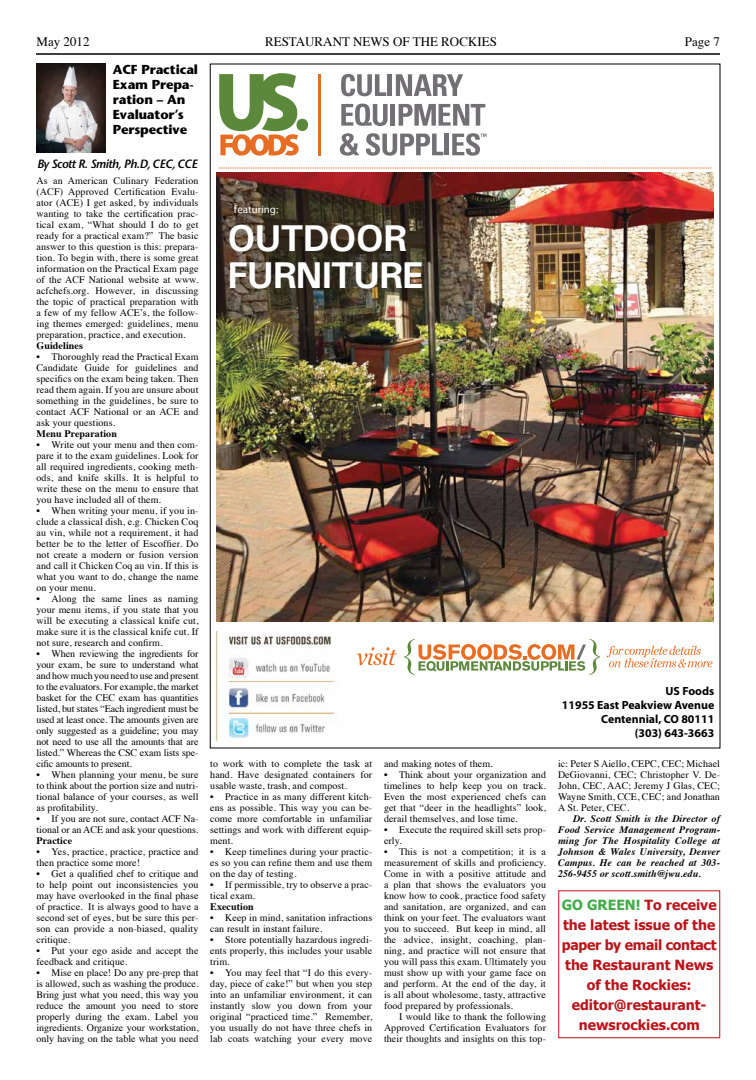
<style>
.page{position:relative;width:756px;height:1080px;background:#fff}
.page>*{position:absolute;margin:0;border:0;box-sizing:border-box;transform-origin:0 0}
.t1{font:700 37.4px/37.4px "Univers";letter-spacing:-.03em;color:#fff}
.t2{font:700 14px/20px "Tahoma";color:#ba141a;text-align:center}
.t3{font:700 13px/15px "Stone Sans";letter-spacing:-.01em;color:#000}
.t4{font:13px "Times";color:#000}
.t5{font:italic 600 12px "Stone Sans";letter-spacing:-.04em;color:#000}
.t6{font:700 11.9px/14.2px "Myriad Pro";color:#000;text-align:right}
.t7{font:italic 10.9px "Chronicle Text G1";color:#fff}
.t8{font:10px/11px "Times";letter-spacing:.01em;color:#000;text-align:justify}
.t9{font:italic 700 10px/11px "Times";letter-spacing:.01em;color:#000;text-align:justify}
.t10{font:700 10px "Times";letter-spacing:.01em;color:#000}
.s1{color:#41ad49}
</style>
<div class="page">
<hr style="left:36px;top:54px;width:684px;height:1px;background:#000">
<div style="left:558px;top:890px;width:162px;height:148px;border:1px solid #ba141a"></div>
<img style="left:36px;top:64px;width:69px;height:88px">
<img style="left:212px;top:632px;width:124px;height:114px">
<img style="left:216px;top:172px;width:498px;height:450px">
<div style="left:297px;top:119px;width:11px;height:12px;background:#5c883c;border-radius:50%"></div>
<svg style="left:219px;top:73px;width:80px;height:83px"></svg>
<hr style="left:319px;top:74px;width:2px;height:81px;background:#e86d24">
<svg style="left:341px;top:74px;width:45px;height:22px"></svg>
<div style="left:387px;top:74px;width:5px;height:22px;background:#727074"></div>
<svg style="left:396px;top:74px;width:67px;height:22px"></svg>
<svg style="left:341px;top:104px;width:47px;height:22px"></svg>
<hr style="left:391px;top:104px;width:4px;height:22px;background:#727074">
<svg style="left:399px;top:104px;width:86px;height:22px"></svg>
<svg style="left:340px;top:133px;width:19px;height:23px"></svg>
<svg style="left:366px;top:133px;width:77px;height:23px"></svg>
<hr style="left:445px;top:134px;width:4px;height:21px;background:#727074">
<svg style="left:452px;top:133px;width:34px;height:23px"></svg>
<svg style="left:219px;top:168px;width:492px;height:1px"></svg>
<svg style="left:357px;top:647px;width:40px;height:18px"></svg>
<svg style="left:607px;top:646px;width:106px;height:22px"></svg>
<svg style="left:404px;top:639px;width:196px;height:36px"></svg>
<h3 class="t4" style="left:36px;top:29px;width:55px">May 2012</h3>
<h3 class="t4" style="left:265px;top:29px;width:233px">RESTAURANT NEWS OF THE ROCKIES</h3>
<h3 class="t4" style="left:685px;top:29px;width:37px">Page 7</h3>
<h3 class="t3" style="left:113px;top:62px;width:87px">ACF Practical<br>Exam Prepa&shy;ration – An<br>Evaluator’s<br>Perspective</h3>
<p class="t5" style="left:37px;top:157px;width:162px">By Scott R. Smith, Ph.D, CEC, CCE</p>
<p class="t8" style="left:36px;top:174px;width:164px">As an American Culinary Federation (ACF) Approved Certification Evalu&shy;ator (ACE) I get asked, by individuals wanting to take the certification prac&shy;tical exam, “What should I do to get ready for a practical exam?” The basic answer to this question is this: prepara&shy;tion. To begin with, there is some great information on the Practical Exam page of the ACF National website at www. acfchefs.org. However, in discussing the topic of practical preparation with a few of my fellow ACE’s, the follow&shy;ing themes emerged: guidelines, menu preparation, practice, and execution.</p>
<p class="t10" style="left:36px;top:336px;width:48px">Guidelines</p>
<p class="t8" style="left:36px;top:350px;width:164px">• Thoroughly read the Practical Exam Candidate Guide for guidelines and specifics on the exam being taken. Then read them again. If you are unsure about something in the guidelines, be sure to contact ACF National or an ACE and ask your questions.</p>
<p class="t10" style="left:36px;top:424px;width:82px">Menu Preparation</p>
<p class="t8" style="left:36px;top:438px;width:164px">• Write out your menu and then com&shy;pare it to the exam guidelines. Look for all required ingredients, cooking meth&shy;ods, and knife skills. It is helpful to write these on the menu to ensure that you have included all of them.</p>
<p class="t8" style="left:36px;top:504px;width:164px">• When writing your menu, if you in&shy;clude a classical dish, e.g. Chicken Coq au vin, while not a requirement, it had better be to the letter of Escoffier. Do not create a modern or fusion version and call it Chicken Coq au vin. If this is what you want to do, change the name on your menu.</p>
<p class="t8" style="left:36px;top:592px;width:164px">• Along the same lines as naming your menu items, if you state that you will be executing a classical knife cut, make sure it is the classical knife cut. If not sure, research and confirm.</p>
<p class="t8" style="left:36px;top:647px;width:164px">• When reviewing the ingredients for your exam, be sure to understand what and how much you need to use and present to the evaluators. For example, the market basket for the CEC exam has quantities listed, but states “Each ingredient must be used at least once. The amounts given are only suggested as a guideline; you may not need to use all the amounts that are listed.” Whereas the CSC exam lists spe&shy;cific amounts to present.</p>
<p class="t8" style="left:36px;top:768px;width:164px">• When planning your menu, be sure to think about the portion size and nutri&shy;tional balance of your courses, as well as profitability.</p>
<p class="t8" style="left:36px;top:812px;width:163px">• If you are not sure, contact ACF Na&shy;tional or an ACE and ask your questions.</p>
<p class="t10" style="left:36px;top:831px;width:37px">Practice</p>
<p class="t8" style="left:36px;top:845px;width:164px">• Yes, practice, practice, practice and then practice some more!</p>
<p class="t8" style="left:36px;top:867px;width:164px">• Get a qualified chef to critique and to help point out inconsistencies you may have overlooked in the final phase of practice. It is always good to have a second set of eyes, but be sure this per&shy;son can provide a non-biased, quality critique.</p>
<p class="t8" style="left:36px;top:944px;width:164px">• Put your ego aside and accept the feedback and critique.</p>
<p class="t8" style="left:36px;top:966px;width:164px">• Mise en place! Do any pre-prep that is allowed, such as washing the produce.<br>Bring just what you need, this way you reduce the amount you need to store properly during the exam. Label you ingredients. Organize your workstation, only having on the table what you need</p>
<p class="t7" style="left:234px;top:203px;width:46px">featuring:</p>
<h1 class="t1" style="left:228px;top:219px;width:197px">OUTDOOR<br>FURNITURE</h1>
<p class="t8" style="left:210px;top:758px;width:164px">to work with to complete the task at hand. Have designated containers for usable waste, trash, and compost.</p>
<p class="t8" style="left:210px;top:791px;width:164px">• Practice in as many different kitch&shy;ens as possible. This way you can be&shy;come more comfortable in unfamiliar settings and work with different equip&shy;ment.</p>
<p class="t8" style="left:210px;top:846px;width:163px">• Keep timelines during your practic&shy;es so you can refine them and use them on the day of testing.</p>
<p class="t8" style="left:210px;top:879px;width:163px">• If permissible, try to observe a prac&shy;tical exam.</p>
<p class="t10" style="left:210px;top:898px;width:45px">Execution</p>
<p class="t8" style="left:210px;top:912px;width:164px">• Keep in mind, sanitation infractions can result in instant failure.</p>
<p class="t8" style="left:210px;top:934px;width:164px">• Store potentially hazardous ingredi&shy;ents properly, this includes your usable trim.</p>
<p class="t8" style="left:210px;top:967px;width:164px">• You may feel that “I do this every&shy;day, piece of cake!” but when you step into an unfamiliar environment, it can instantly slow you down from your original “practiced time.” Remember, you usually do not have three chefs in lab coats watching your every move</p>
<p class="t8" style="left:384px;top:758px;width:110px">and making notes of them.</p>
<p class="t8" style="left:384px;top:769px;width:164px">• Think about your organization and timelines to help keep you on track.<br>Even the most experienced chefs can get that “deer in the headlights” look, derail themselves, and lose time.</p>
<p class="t8" style="left:384px;top:824px;width:163px">• Execute the required skill sets prop&shy;erly.</p>
<p class="t8" style="left:384px;top:846px;width:164px">• This is not a competition; it is a measurement of skills and proficiency.<br>Come in with a positive attitude and a plan that shows the evaluators you know how to cook, practice food safety and sanitation, are organized, and can think on your feet. The evaluators want you to succeed. But keep in mind, all the advice, insight, coaching, plan&shy;ning, and practice will not ensure that you will pass this exam. Ultimately you must show up with your game face on and perform. At the end of the day, it is all about wholesome, tasty, attractive food prepared by professionals.</p>
<p class="t8" style="left:384px;top:1011px;width:164px;text-indent:15px">I would like to thank the following Approved Certification Evaluators for their thoughts and insights on this top-</p>
<p class="t6" style="left:562px;top:683px;width:154px">US Foods<br>11955 East Peakview Avenue<br>Centennial, CO 80111<br>(303) 643-3663</p>
<p class="t8" style="left:558px;top:758px;width:164px">ic: Peter S Aiello, CEPC, CEC; Michael DeGiovanni, CEC; Christopher V. De-John, CEC, AAC; Jeremy J Glas, CEC; Wayne Smith, CCE, CEC; and Jonathan A St. Peter, CEC.</p>
<p class="t9" style="left:558px;top:813px;width:164px;text-indent:15px">Dr. Scott Smith is the Director of Food Service Management Program&shy;ming for The Hospitality College at Johnson &amp; Wales University, Denver Campus. He can be reached at 303- 256-9455 or scott.smith@jwu.edu.</p>
<h2 class="t2" style="left:562px;top:894px;width:156px"><span class="s1">GO GREEN!</span> To receive the latest issue of the paper by email contact the Restaurant News of the Rockies: editor@restaurant&shy;newsrockies.com</h2>
</div>
